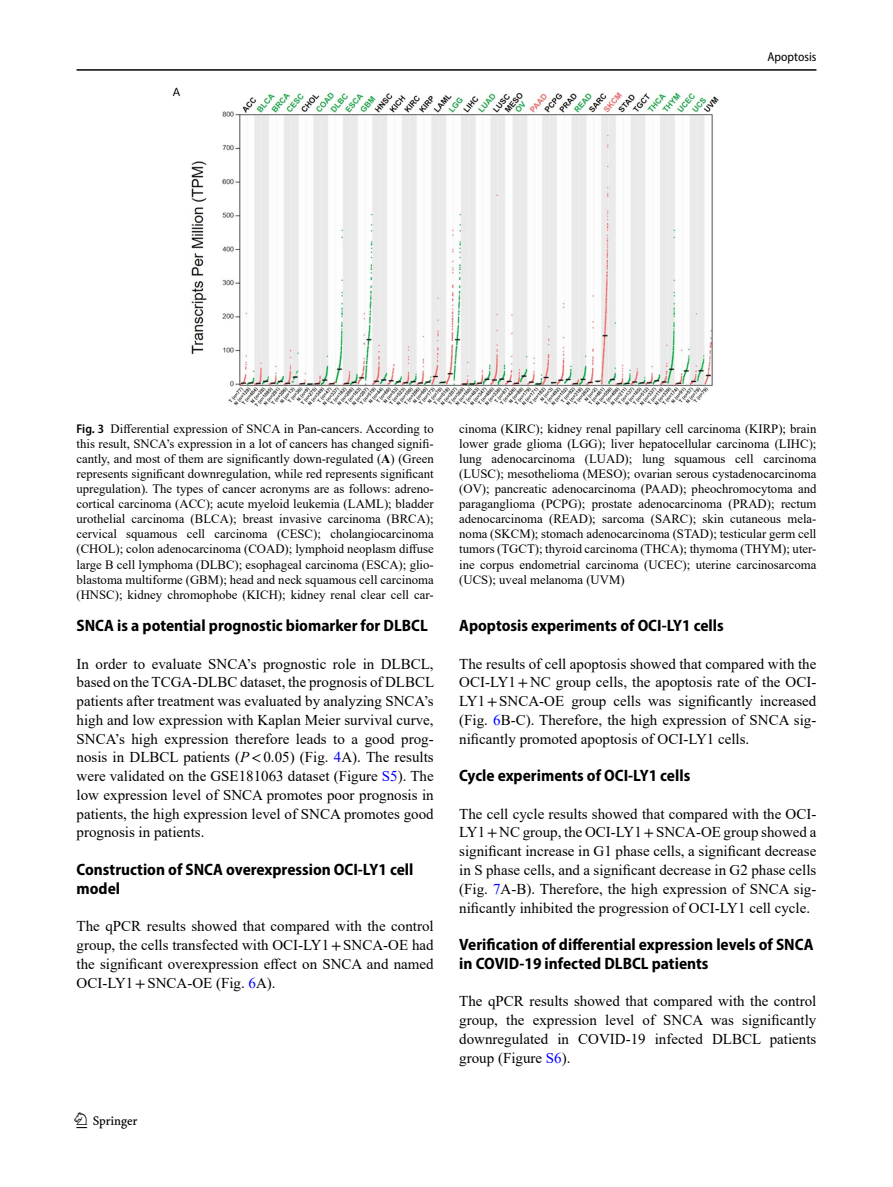
<style>
.page{position:relative;width:893px;height:1187px;background:#fff}
.page>*{position:absolute;margin:0;border:0;box-sizing:border-box;transform-origin:0 0}
.t1{font:22.5px "Springnew";color:#000}
.Head_2{font:700 semi-condensed 16.5px/18.8px "Myriad Pro";color:#000}
.Body_Text{font:15px/18.8px "Times New Roman";color:#000;text-align:justify}
.Figure_Caption{font:12.75px/15px "Times New Roman";color:#000;text-align:justify}
.t2{font:semi-condensed 12.75px "Myriad Pro";color:#000}
.s1{font-family:"Myriad Pro";font-weight:600;font-stretch:semi-condensed}
.s2{font-weight:700}
.s3{font-style:italic}
.s4{font-family:"STIX"}
.s5{color:#00f}
</style>
<div class="page">
<hr style="left:77px;top:69px;width:739px;height:2px;background:#000">
<img style="left:172px;top:87px;width:547px;height:319px">
<p class="t2" style="left:767px;top:49px;width:50px">Apoptosis</p>
<p class="Figure_Caption" style="left:77px;top:421px;width:359px"><span class="s1">Fig. 3</span> Differential expression of SNCA in Pan-cancers. According to this result, SNCA’s expression in a lot of cancers has changed signifi&shy;cantly, and most of them are significantly down-regulated (<span class="s2">A</span>) (Green represents significant downregulation, while red represents significant upregulation). The types of cancer acronyms are as follows: adreno&shy;cortical carcinoma (ACC); acute myeloid leukemia (LAML); bladder urothelial carcinoma (BLCA); breast invasive carcinoma (BRCA); cervical squamous cell carcinoma (CESC); cholangiocarcinoma (CHOL); colon adenocarcinoma (COAD); lymphoid neoplasm diffuse large B cell lymphoma (DLBC); esophageal carcinoma (ESCA); glio&shy;blastoma multiforme (GBM); head and neck squamous cell carcinoma (HNSC); kidney chromophobe (KICH); kidney renal clear cell car-</p>
<p class="Figure_Caption" style="left:459px;top:421px;width:359px">cinoma (KIRC); kidney renal papillary cell carcinoma (KIRP); brain lower grade glioma (LGG); liver hepatocellular carcinoma (LIHC); lung adenocarcinoma (LUAD); lung squamous cell carcinoma (LUSC); mesothelioma (MESO); ovarian serous cystadenocarcinoma (OV); pancreatic adenocarcinoma (PAAD); pheochromocytoma and paraganglioma (PCPG); prostate adenocarcinoma (PRAD); rectum adenocarcinoma (READ); sarcoma (SARC); skin cutaneous mela&shy;noma (SKCM); stomach adenocarcinoma (STAD); testicular germ cell tumors (TGCT); thyroid carcinoma (THCA); thymoma (THYM); uter&shy;ine corpus endometrial carcinoma (UCEC); uterine carcinosarcoma (UCS); uveal melanoma (UVM)</p>
<p class="Head_2" style="left:77px;top:615px;width:353px">SNCA is a potential prognostic biomarker for DLBCL</p>
<p class="Body_Text" style="left:77px;top:653px;width:359px">In order to evaluate SNCA’s prognostic role in DLBCL, based on the TCGA-DLBC dataset, the prognosis of DLBCL patients after treatment was evaluated by analyzing SNCA’s high and low expression with Kaplan Meier survival curve, SNCA’s high expression therefore leads to a good prog&shy;nosis in DLBCL patients (<span class="s3">P</span><span class="s4">&lt;</span>0.05) (Fig. <span class="s5">4</span>A). The results were validated on the GSE181063 dataset (Figure <span class="s5">S5</span>). The low expression level of SNCA promotes poor prognosis in patients, the high expression level of SNCA promotes good prognosis in patients.</p>
<p class="Head_2" style="left:77px;top:859px;width:338px">Construction of SNCA overexpression OCI-LY1 cell model</p>
<p class="Body_Text" style="left:77px;top:916px;width:359px">The qPCR results showed that compared with the control group, the cells transfected with OCI-LY1<span class="s4">+</span>SNCA-OE had the significant overexpression effect on SNCA and named OCI-LY1<span class="s4">+</span>SNCA-OE (Fig. <span class="s5">6</span>A).</p>
<h1 class="t1" style="left:77px;top:1107px;width:63px">1 3</h1>
<p class="Head_2" style="left:459px;top:615px;width:266px">Apoptosis experiments of OCI-LY1 cells</p>
<p class="Body_Text" style="left:459px;top:653px;width:359px">The results of cell apoptosis showed that compared with the OCI-LY1<span class="s4">+</span>NC group cells, the apoptosis rate of the OCI-LY1<span class="s4">+</span>SNCA-OE group cells was significantly increased (Fig. <span class="s5">6</span>B-C). Therefore, the high expression of SNCA sig&shy;nificantly promoted apoptosis of OCI-LY1 cells.</p>
<p class="Head_2" style="left:459px;top:765px;width:233px">Cycle experiments of OCI-LY1 cells</p>
<p class="Body_Text" style="left:459px;top:803px;width:359px">The cell cycle results showed that compared with the OCI-LY1<span class="s4">+</span>NC group, the OCI-LY1<span class="s4">+</span>SNCA-OE group showed a significant increase in G1 phase cells, a significant decrease in S phase cells, and a significant decrease in G2 phase cells (Fig. <span class="s5">7</span>A-B). Therefore, the high expression of SNCA sig&shy;nificantly inhibited the progression of OCI-LY1 cell cycle.</p>
<p class="Head_2" style="left:459px;top:934px;width:356px">Verification of differential expression levels of SNCA in COVID-19 infected DLBCL patients</p>
<p class="Body_Text" style="left:459px;top:991px;width:359px">The qPCR results showed that compared with the control group, the expression level of SNCA was significantly downregulated in COVID-19 infected DLBCL patients group (Figure <span class="s5">S6</span>).</p>
</div>
